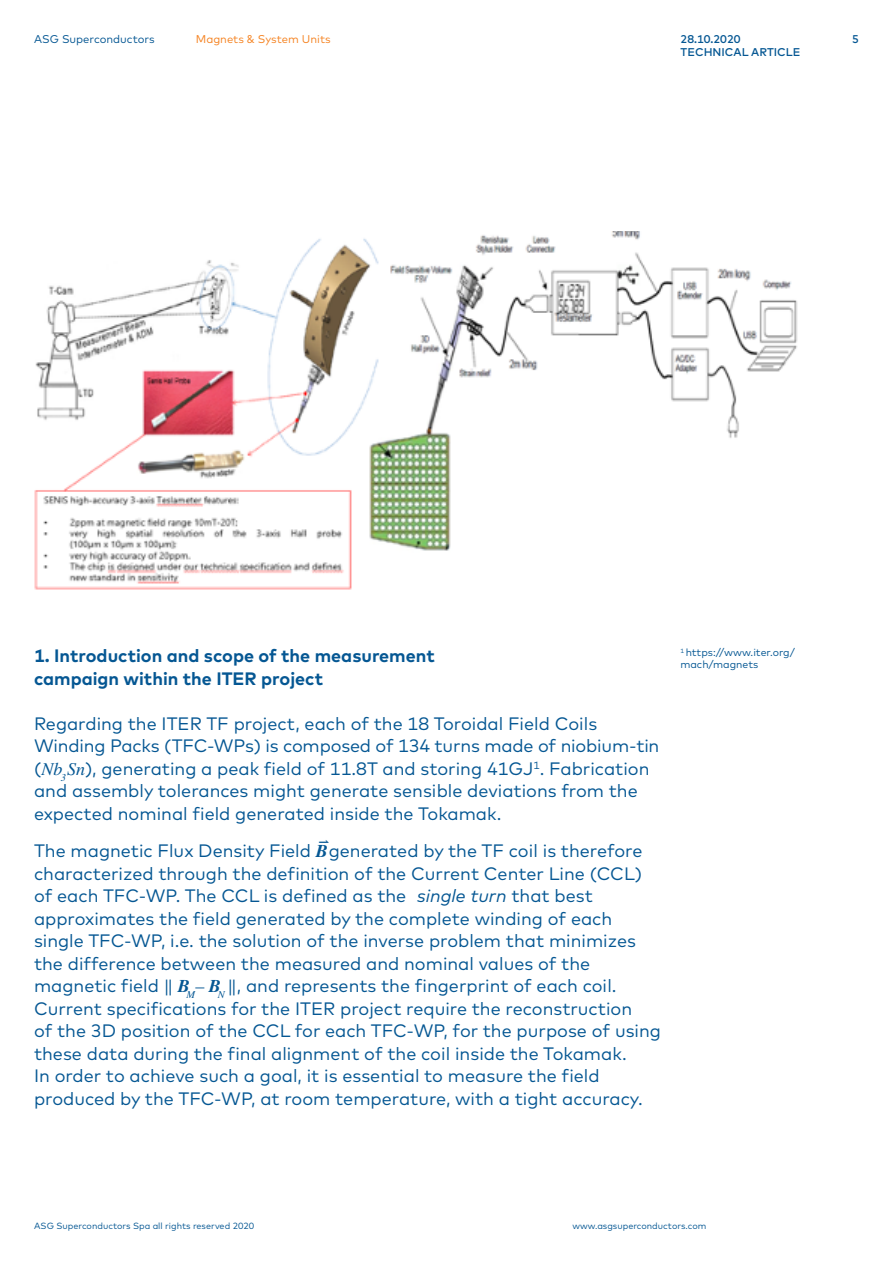
<style>
.page{position:relative;width:893px;height:1263px;background:#fff}
.page>*{position:absolute;margin:0;border:0;box-sizing:border-box;transform-origin:0 0}
.t1{font:18px/22.5px "Mark";color:#055793}
.t2{font:700 18px/22.5px "Mark";color:#055793}
.t3{font:500 11.25px/13.5px "Mark";color:#055793}
.t4{font:11.25px "Mark";color:#f58220}
.t5{font:11.25px "Mark";color:#055793}
.t6{font:10.5px/12px "Mark";color:#055793}
.t7{font:9px "Mark";color:#055793}
.s1{font-family:"STIX General";font-style:italic}
.s2{font-family:"STIX General";font-weight:700;font-style:italic}
.s3{font-family:"STIX General";font-style:italic;font-size:22.5px}
.s4{font-style:italic}
.s5{font-family:"STIX General"}
</style>
<div class="page">
<img style="left:34px;top:231px;width:764px;height:359px">
<p class="t5" style="left:34px;top:32px;width:122px">ASG Superconductors</p>
<p class="t3" style="left:681px;top:32px;width:121px">28.10.2020<br>TECHNICAL ARTICLE</p>
<p class="t4" style="left:196px;top:32px;width:136px">Magnets &amp; System Units</p>
<p class="t3" style="left:852px;top:32px;width:8px">5</p>
<p class="t2" style="left:34px;top:644px;width:402px">1. Introduction and scope of the measurement campaign within the ITER project</p>
<p class="t1" style="left:34px;top:712px;width:627px">Regarding the ITER TF project, each of the 18 Toroidal Field Coils Winding Packs (TFC-WPs) is composed of 134 turns made of niobium-tin (<span class="s1">Nb</span><sub>3</sub><span class="s1">Sn</span>), generating a peak field of 11.8T and storing 41GJ<sup>1</sup>. Fabrication and assembly tolerances might generate sensible deviations from the expected nominal field generated inside the Tokamak.</p>
<p class="t1" style="left:34px;top:839px;width:628px">The magnetic Flux Density Field <span class="s2">B</span><span class="s3">⃑</span>generated by the TF coil is therefore characterized through the definition of the Current Center Line (CCL) of each TFC-WP. The CCL is defined as the <span class="s4">single turn</span> that best approximates the field generated by the complete winding of each single TFC-WP, i.e. the solution of the inverse problem that minimizes the difference between the measured and nominal values of the magnetic field <span class="s5">‖</span> <span class="s2">B</span><sub>M</sub><span class="s5">–</span> <span class="s2">B</span><sub>N</sub> <span class="s5">‖</span>, and represents the fingerprint of each coil.<br>Current specifications for the ITER project require the reconstruction<br>of the 3D position of the CCL for each TFC-WP, for the purpose of using these data during the final alignment of the coil inside the Tokamak.<br>In order to achieve such a goal, it is essential to measure the field produced by the TFC-WP, at room temperature, with a tight accuracy.</p>
<p class="t6" style="left:680px;top:646px;width:116px"><sup>1</sup> https://www.iter.org/ mach/magnets</p>
<p class="t7" style="left:34px;top:1221px;width:222px">ASG Superconductors Spa all rights reserved 2020</p>
<p class="t7" style="left:572px;top:1221px;width:135px">www.asgsuperconductors.com</p>
</div>
